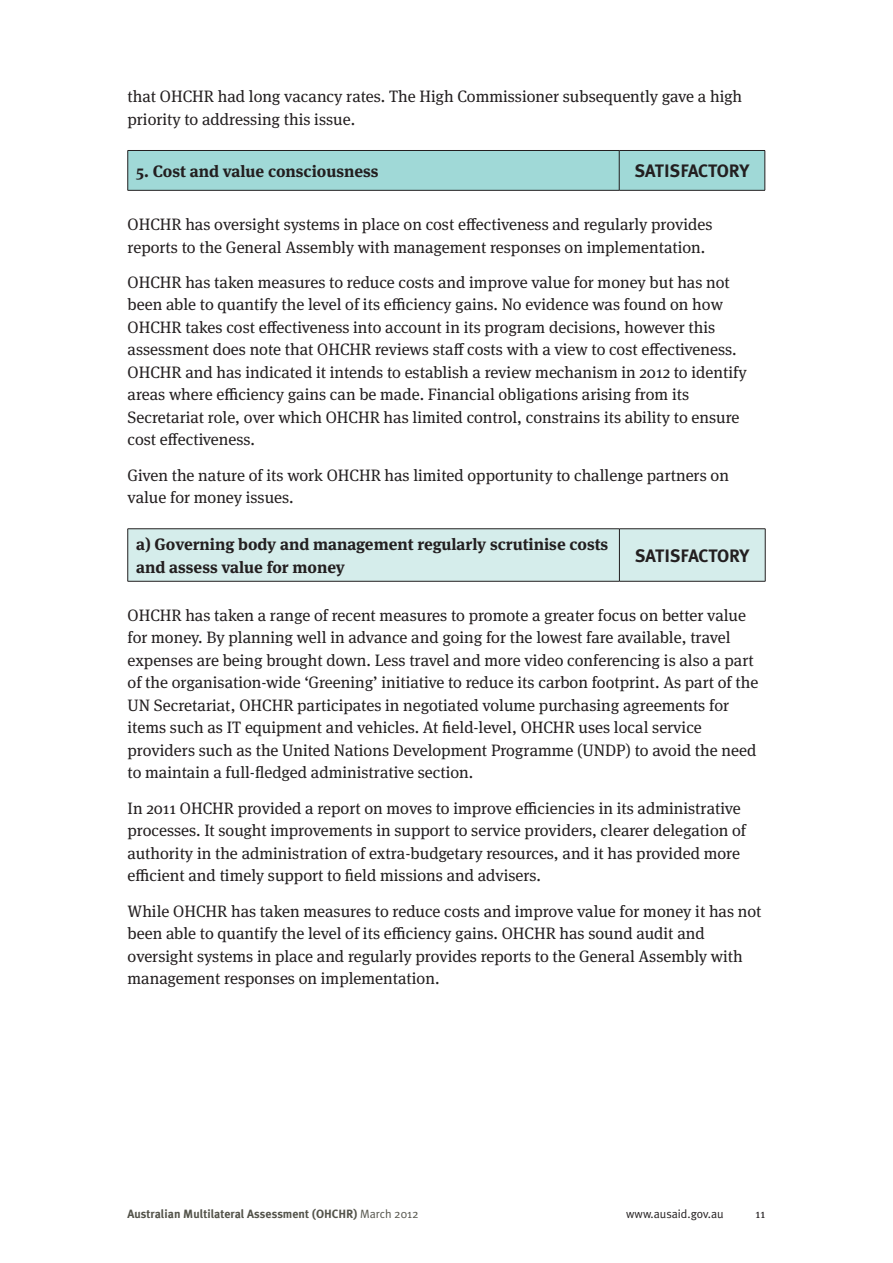
<style>
.page{position:relative;width:893px;height:1263px;background:#fff}
.page>*{position:absolute;margin:0;border:0;box-sizing:border-box;transform-origin:0 0}
._08bbbb_RIGHT_COLUMN{font:700 18px "Meta Plus";color:#231f20}
._04__BODY_TEXT{font:16.5px/22.5px "Meta Serif OT";color:#231f20}
._04__BODY_TEXT-2{font:700 16.5px/22.5px "Meta Serif OT";color:#231f20}
.t1{font:700 12px "Meta Plus";color:#53534a}
.t2{font:12px "Meta Plus Normal";color:#231f20}
.t3{font:12px "Meta Serif OT";color:#231f20}
.s1{font-family:"Meta Plus Normal";font-weight:400}
</style>
<div class="page">
<div style="left:128px;top:151px;width:637px;height:39px;background:#a0d9d7"></div>
<hr style="left:619px;top:151px;width:1px;height:39px;background:#231f20">
<hr style="left:128px;top:150px;width:491px;height:1px;background:#231f20">
<hr style="left:127px;top:151px;width:1px;height:39px;background:#231f20">
<hr style="left:619px;top:150px;width:146px;height:1px;background:#231f20">
<hr style="left:765px;top:151px;width:1px;height:39px;background:#231f20">
<hr style="left:128px;top:190px;width:491px;height:1px;background:#231f20">
<hr style="left:619px;top:190px;width:146px;height:1px;background:#231f20">
<div style="left:128px;top:529px;width:637px;height:52px;background:#d5edeb"></div>
<hr style="left:128px;top:528px;width:491px;height:1px;background:#231f20">
<hr style="left:619px;top:528px;width:146px;height:1px;background:#231f20">
<hr style="left:619px;top:529px;width:1px;height:52px;background:#231f20">
<hr style="left:128px;top:581px;width:491px;height:1px;background:#231f20">
<hr style="left:619px;top:581px;width:146px;height:1px;background:#231f20">
<hr style="left:127px;top:529px;width:1px;height:52px;background:#231f20">
<hr style="left:765px;top:529px;width:1px;height:52px;background:#231f20">
<p class="_04__BODY_TEXT" style="left:128px;top:86px;width:616px">that OHCHR had long vacancy rates. The High Commissioner subsequently gave a high priority to addressing this issue.</p>
<p class="_04__BODY_TEXT-2" style="left:136px;top:160px;width:244px">5. Cost and value consciousness</p>
<p class="_08bbbb_RIGHT_COLUMN" style="left:635px;top:161px;width:116px">SATISFACTORY</p>
<p class="_04__BODY_TEXT" style="left:128px;top:213px;width:587px">OHCHR has oversight systems in place on cost effectiveness and regularly provides reports to the General Assembly with management responses on implementation.</p>
<p class="_04__BODY_TEXT" style="left:128px;top:271px;width:621px">OHCHR has taken measures to reduce costs and improve value for money but has not been able to quantify the level of its efficiency gains. No evidence was found on how OHCHR takes cost effectiveness into account in its program decisions, however this assessment does note that OHCHR reviews staff costs with a view to cost effectiveness.<br>OHCHR and has indicated it intends to establish a review mechanism in 2012 to identify areas where efficiency gains can be made. Financial obligations arising from its Secretariat role, over which OHCHR has limited control, constrains its ability to ensure cost effectiveness.</p>
<p class="_04__BODY_TEXT" style="left:128px;top:464px;width:603px">Given the nature of its work OHCHR has limited opportunity to challenge partners on value for money issues.</p>
<p class="_04__BODY_TEXT-2" style="left:136px;top:533px;width:474px">a) Governing body and management regularly scrutinise costs and assess value for money</p>
<p class="_08bbbb_RIGHT_COLUMN" style="left:635px;top:545px;width:116px">SATISFACTORY</p>
<p class="_04__BODY_TEXT" style="left:128px;top:604px;width:632px">OHCHR has taken a range of recent measures to promote a greater focus on better value for money. By planning well in advance and going for the lowest fare available, travel expenses are being brought down. Less travel and more video conferencing is also a part of the organisation-wide ‘Greening’ initiative to reduce its carbon footprint. As part of the UN Secretariat, OHCHR participates in negotiated volume purchasing agreements for items such as IT equipment and vehicles. At field-level, OHCHR uses local service providers such as the United Nations Development Programme (UNDP) to avoid the need to maintain a full-fledged administrative section.</p>
<p class="_04__BODY_TEXT" style="left:128px;top:797px;width:620px">In 2011 OHCHR provided a report on moves to improve efficiencies in its administrative processes. It sought improvements in support to service providers, clearer delegation of authority in the administration of extra-budgetary resources, and it has provided more efficient and timely support to field missions and advisers.</p>
<p class="_04__BODY_TEXT" style="left:128px;top:900px;width:635px">While OHCHR has taken measures to reduce costs and improve value for money it has not been able to quantify the level of its efficiency gains. OHCHR has sound audit and oversight systems in place and regularly provides reports to the General Assembly with management responses on implementation.</p>
<p class="t1" style="left:128px;top:1207px;width:292px">Australian Multilateral Assessment (OHCHR) <span class="s1">March 2012</span></p>
<p class="t2" style="left:626px;top:1207px;width:99px">www.ausaid.gov.au</p>
<p class="t3" style="left:756px;top:1207px;width:11px">11</p>
</div>
